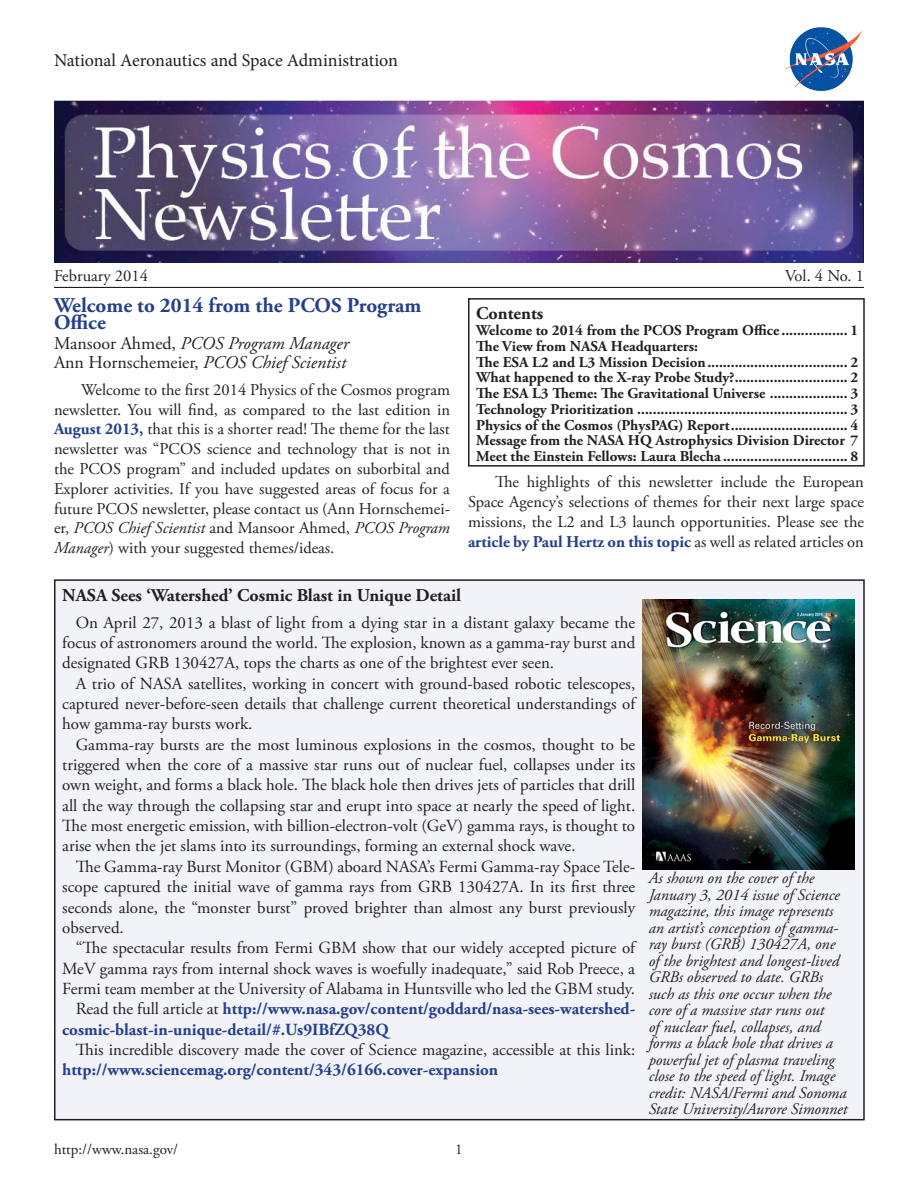
<style>
.page{position:relative;width:918px;height:1188px;background:#fff}
.page>*{position:absolute;margin:0;border:0;box-sizing:border-box;transform-origin:0 0}
.Article_Title_Two-Co{font:700 21px/16.5px "Adobe Garamond Pro";color:#253f8e}
.TOC_Title{font:700 18px "Adobe Garamond Pro";color:#231f20}
.t1{font:18px "Minion Pro";color:#231f20}
.Article_Author_Space{font:italic 18px "Adobe Garamond Pro";color:#231f20}
.Article_Author{font:italic 18px "Adobe Garamond Pro";color:#231f20}
.Large_Science_Highli{font:16.95px/20.4px "Adobe Garamond Pro";color:#231f20;text-align:justify}
.Large_Science_Highli-2{font:700 16.95px/20.4px "Adobe Garamond Pro";color:#253f8e}
.Article_Text{font:16.5px/19.8px "Adobe Garamond Pro";color:#231f20;text-align:justify}
.Volume___Number{font:16.5px "Adobe Garamond Pro";color:#231f20}
.t2{font:italic 16.2px/16.5px "Adobe Garamond Pro";color:#231f20}
.TOC_Item{font:700 15px/15.8px "Adobe Garamond Pro";color:#231f20}
.Page_Numbers_plus_NA{font:15px "Adobe Garamond Pro";color:#231f20}
.s1{font-style:normal}
.s2{font-weight:700;color:#253f8e}
.s3{font-style:italic}
.s4{font-weight:400;color:#231f20}
</style>
<div class="page">
<img style="left:54px;top:100px;width:810px;height:162px">
<img style="left:786px;top:27px;width:76px;height:64px">
<hr style="left:54px;top:287px;width:810px;height:1px;background:#231f20">
<div style="left:55px;top:580px;width:809px;height:540px;background:#f2f3f8"></div>
<div style="left:468px;top:298px;width:397px;height:169px;border:2px solid #231f20"></div>
<img style="left:642px;top:599px;width:212px;height:270px">
<p class="t1" style="left:54px;top:48px;width:346px">National Aeronautics and Space Administration</p>
<p class="Volume___Number" style="left:54px;top:266px;width:95px">February 2014</p>
<p class="Volume___Number" style="left:785px;top:266px;width:80px">Vol. 4 No. 1</p>
<p class="Article_Title_Two-Co" style="left:54px;top:298px;width:369px">Welcome to 2014 from the PCOS Program<br>Office</p>
<p class="Article_Author" style="left:54px;top:332px;width:296px"><span class="s1">Mansoor Ahmed,</span> PCOS Program Manager</p>
<p class="Article_Author_Space" style="left:54px;top:352px;width:294px"><span class="s1">Ann Hornschemeier,</span> PCOS Chief Scientist</p>
<p class="Article_Text" style="left:54px;top:380px;width:398px;text-indent:27px">Welcome to the first 2014 Physics of the Cosmos program newsletter. You will find, as compared to the last edition in <span class="s2">August 2013,</span> that this is a shorter read! The theme for the last newsletter was “PCOS science and technology that is not in the PCOS program” and included updates on suborbital and Explorer activities. If you have suggested areas of focus for a future PCOS newsletter, please contact us (Ann Hornschemei&shy;er, <span class="s3">PCOS Chief Scientist</span> and Mansoor Ahmed, <span class="s3">PCOS Program Manager</span>) with your suggested themes/ideas.</p>
<p class="TOC_Title" style="left:476px;top:303px;width:69px">Contents</p>
<p class="TOC_Item" style="left:476px;top:323px;width:384px">Welcome to 2014 from the PCOS Program Office ................. 1</p>
<p class="TOC_Item" style="left:476px;top:339px;width:384px">The View from NASA Headquarters:<br>The ESA L2 and L3 Mission Decision.................................... 2</p>
<p class="TOC_Item" style="left:476px;top:370px;width:384px">What happened to the X-ray Probe Study?............................. 2</p>
<p class="TOC_Item" style="left:476px;top:386px;width:384px">The ESA L3 Theme: The Gravitational Universe .................... 3</p>
<p class="TOC_Item" style="left:476px;top:402px;width:384px">Technology Prioritization ...................................................... 3</p>
<p class="TOC_Item" style="left:476px;top:417px;width:384px">Physics of the Cosmos (PhysPAG) Report.............................. 4</p>
<p class="TOC_Item" style="left:476px;top:433px;width:384px">Message from the NASA HQ Astrophysics Division Director 7</p>
<p class="TOC_Item" style="left:476px;top:449px;width:384px">Meet the Einstein Fellows: Laura Blecha ................................ 8</p>
<p class="Article_Text" style="left:468px;top:473px;width:398px;text-indent:27px">The highlights of this newsletter include the European Space Agency’s selections of themes for their next large space missions, the L2 and L3 launch opportunities. Please see the <span class="s2">article by Paul Hertz on this topic</span> as well as related articles on</p>
<p class="TOC_Title" style="left:62px;top:584px;width:401px">NASA Sees ‘Watershed’ Cosmic Blast in Unique Detail</p>
<p class="Large_Science_Highli" style="left:62px;top:613px;width:575px;text-indent:14px">On April 27, 2013 a blast of light from a dying star in a distant galaxy became the focus of astronomers around the world. The explosion, known as a gamma-ray burst and designated GRB 130427A, tops the charts as one of the brightest ever seen.</p>
<p class="Large_Science_Highli" style="left:62px;top:674px;width:575px;text-indent:14px">A trio of NASA satellites, working in concert with ground-based robotic telescopes, captured never-before-seen details that challenge current theoretical understandings of how gamma-ray bursts work.</p>
<p class="Large_Science_Highli" style="left:62px;top:735px;width:575px;text-indent:14px">Gamma-ray bursts are the most luminous explosions in the cosmos, thought to be triggered when the core of a massive star runs out of nuclear fuel, collapses under its own weight, and forms a black hole. The black hole then drives jets of particles that drill all the way through the collapsing star and erupt into space at nearly the speed of light.<br>The most energetic emission, with billion-electron-volt (GeV) gamma rays, is thought to arise when the jet slams into its surroundings, forming an external shock wave.</p>
<p class="Large_Science_Highli" style="left:62px;top:857px;width:575px;text-indent:14px">The Gamma-ray Burst Monitor (GBM) aboard NASA’s Fermi Gamma-ray Space Tele&shy;scope captured the initial wave of gamma rays from GRB 130427A. In its first three seconds alone, the “monster burst” proved brighter than almost any burst previously observed.</p>
<p class="Large_Science_Highli" style="left:62px;top:938px;width:574px;text-indent:14px">“The spectacular results from Fermi GBM show that our widely accepted picture of MeV gamma rays from internal shock waves is woefully inadequate,” said Rob Preece, a Fermi team member at the University of Alabama in Huntsville who led the GBM study.</p>
<p class="Large_Science_Highli-2" style="left:62px;top:999px;width:575px;text-indent:14px"><span class="s4">Read the full article at</span> http://www.nasa.gov/content/goddard/nasa-sees-watershed&shy;cosmic-blast-in-unique-detail/#.Us9IBfZQ38Q</p>
<p class="Large_Science_Highli" style="left:62px;top:1040px;width:575px;text-indent:14px">This incredible discovery made the cover of Science magazine, accessible at this link: <span class="s2">http://www.sciencemag.org/content/343/6166.cover-expansion</span></p>
<p class="t2" style="left:649px;top:870px;width:200px">As shown on the cover of the<br>January 3, 2014 issue of Science magazine, this image represents an artist’s conception of gamma&shy;ray burst (GRB) 130427A, one of the brightest and longest-lived<br>GRBs observed to date. GRBs such as this one occur when the core of a massive star runs out<br>of nuclear fuel, collapses, and forms a black hole that drives a powerful jet of plasma traveling close to the speed of light. Image credit: NASA/Fermi and Sonoma<br>State University/Aurore Simonnet</p>
<p class="Page_Numbers_plus_NA" style="left:54px;top:1140px;width:126px">http://www.nasa.gov/</p>
<p class="Page_Numbers_plus_NA" style="left:455px;top:1140px;width:9px">1</p>
</div>
